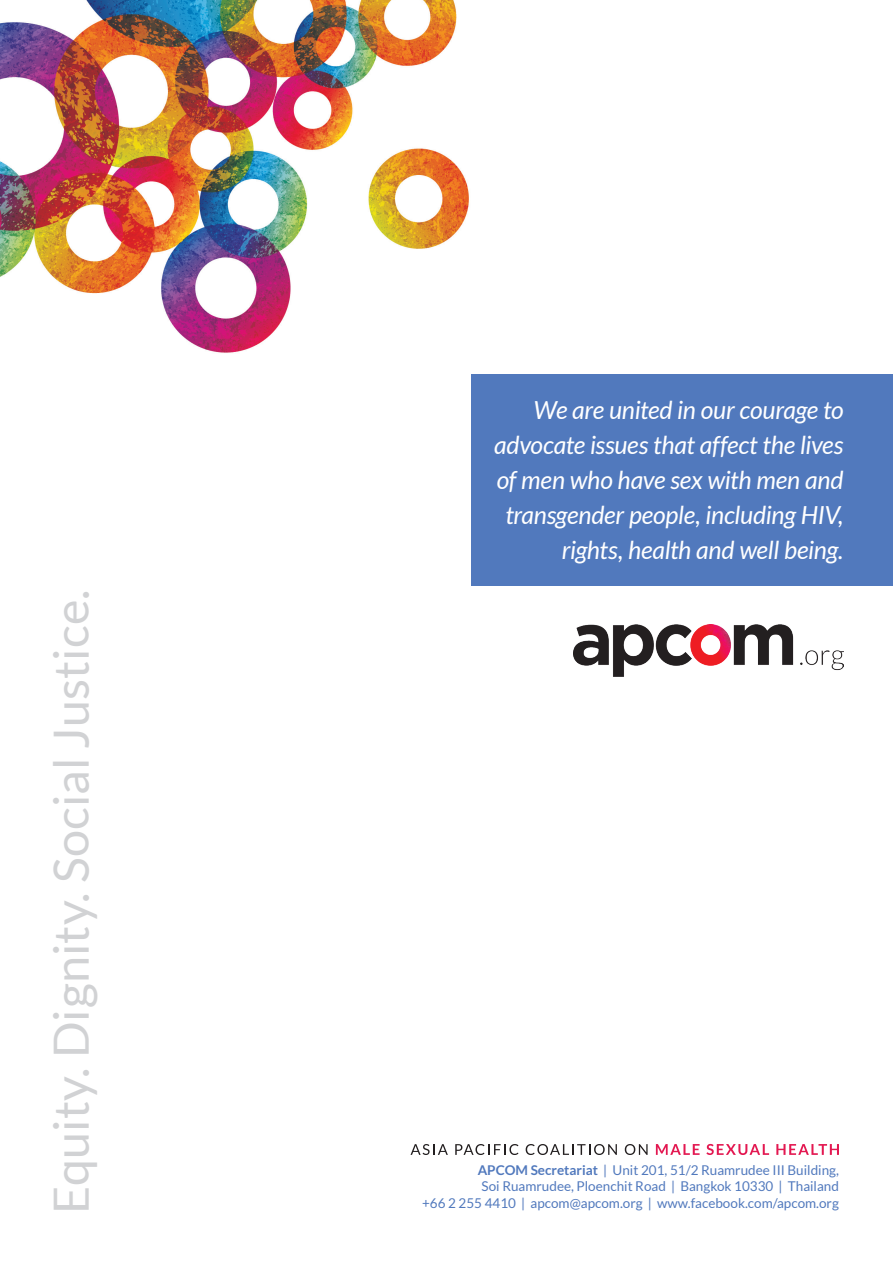
<style>
.page{position:relative;width:893px;height:1263px;background:#fff}
.page>*{position:absolute;margin:0;border:0;box-sizing:border-box;transform-origin:0 0}
.t1{font:48.6px "Lato";color:#d1d2d4}
.t2{font:italic 24.9px/35.1px "Lato";letter-spacing:-.01em;color:#fff;text-align:right}
.t3{font:13.5px/16.2px "Lato";color:#5179bd;text-align:right}
.s1{font-weight:700}
</style>
<div class="page">
<img style="left:0;top:0;width:469px;height:353px">
<div style="left:471px;top:374px;width:422px;height:212px;background:#5179bd"></div>
<svg style="left:411px;top:1144px;width:37px;height:11px"></svg>
<svg style="left:455px;top:1144px;width:63px;height:11px"></svg>
<svg style="left:526px;top:1144px;width:91px;height:11px"></svg>
<svg style="left:625px;top:1144px;width:23px;height:11px"></svg>
<svg style="left:656px;top:1144px;width:44px;height:11px"></svg>
<svg style="left:706px;top:1144px;width:63px;height:11px"></svg>
<svg style="left:776px;top:1144px;width:63px;height:11px"></svg>
<img style="left:574px;top:624px;width:269px;height:52px">
<h1 class="t1" style="left:44px;top:1214px;width:626px;rotate:-90deg">Equity. Dignity. Social Justice.</h1>
<h2 class="t2" style="left:494px;top:393px;width:351px">We are united in our courage to advocate issues that affect the lives of men who have sex with men and transgender people, including HIV, rights, health and well being.</h2>
<p class="t3" style="left:422px;top:1162px;width:418px"><span class="s1">APCOM Secretariat</span> | Unit 201, 51/2 Ruamrudee III Building,<br>Soi Ruamrudee, Ploenchit Road | Bangkok 10330 | Thailand<br>+66 2 255 4410 | apcom@apcom.org | www.facebook.com/apcom.org</p>
</div>
